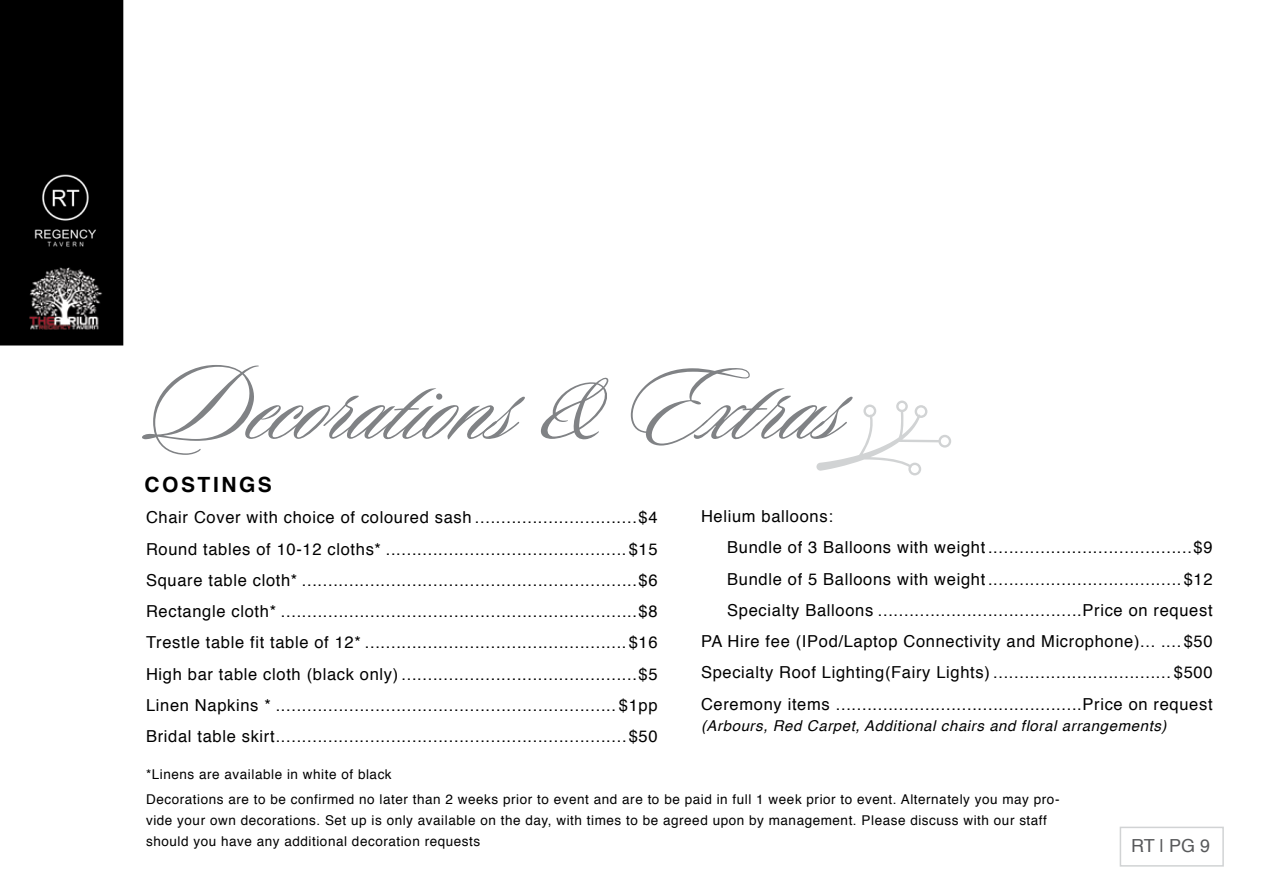
<style>
.page{position:relative;width:1263px;height:893px;background:#fff}
.page>*{position:absolute;margin:0;border:0;box-sizing:border-box;transform-origin:0 0}
.t1{font:111px "Sloop Script One";color:#808285}
.t2{font:700 21px "Helvetica";color:#000}
.t3{font:18px "Helvetica";color:#58595b}
.t4{font:16.5px/31.2px "Helvetica";letter-spacing:.04em;color:#000;text-align:justify}
.t5{font:italic 15px "Helvetica";letter-spacing:.04em;color:#000}
.t6{font:13.5px/25.2px "Helvetica";letter-spacing:.04em;color:#000}
</style>
<div class="page">
<div style="left:1120px;top:827px;width:104px;height:40px;border:2px solid #d1d3d4"></div>
<div style="left:0;top:0;width:123px;height:345px;background:#000"></div>
<img style="left:17px;top:158px;width:93px;height:106px">
<img style="left:30px;top:267px;width:76px;height:62px">
<svg style="left:816px;top:401px;width:135px;height:74px"></svg>
<h1 class="t1" style="left:145px;top:349px;width:700px">Decorations &amp; Extras</h1>
<p class="t2" style="left:145px;top:468px;width:17px">COSTINGS</p>
<p class="t4" style="left:146px;top:502px;width:513px">Chair Cover with choice of coloured sash ...............................$4<br>Round tables of 10-12 cloths* ..............................................$15<br>Square table cloth* ................................................................$6<br>Rectangle cloth* ....................................................................$8<br>Trestle table fit table of 12* ..................................................$16<br>High bar table cloth (black only) .............................................$5<br>Linen Napkins * ................................................................. $1pp Bridal table skirt...................................................................$50</p>
<p class="t4" style="left:701px;top:501px;width:133px">Helium balloons:</p>
<p class="t4" style="left:727px;top:532px;width:487px">Bundle of 3 Balloons with weight .......................................$9</p>
<p class="t4" style="left:727px;top:564px;width:487px">Bundle of 5 Balloons with weight .....................................$12</p>
<p class="t4" style="left:727px;top:595px;width:487px">Specialty Balloons .......................................Price on request</p>
<p class="t4" style="left:701px;top:626px;width:513px">PA Hire fee (IPod/Laptop Connectivity and Microphone)... ....$50</p>
<p class="t4" style="left:701px;top:657px;width:513px">Specialty Roof Lighting(Fairy Lights) .................................. $500</p>
<p class="t4" style="left:701px;top:689px;width:513px">Ceremony items ...............................................Price on request</p>
<p class="t5" style="left:701px;top:713px;width:467px">(Arbours, Red Carpet, Additional chairs and floral arrangements)</p>
<p class="t6" style="left:146px;top:762px;width:915px">*Linens are available in white of black<br>Decorations are to be confirmed no later than 2 weeks prior to event and are to be paid in full 1 week prior to event. Alternately you may pro-</p>
<p class="t6" style="left:146px;top:810px;width:902px;line-height:21px">vide your own decorations. Set up is only available on the day, with times to be agreed upon by management. Please discuss with our staff should you have any additional decoration requests</p>
<p class="t3" style="left:1131px;top:832px;width:81px">RT | PG 9</p>
</div>
